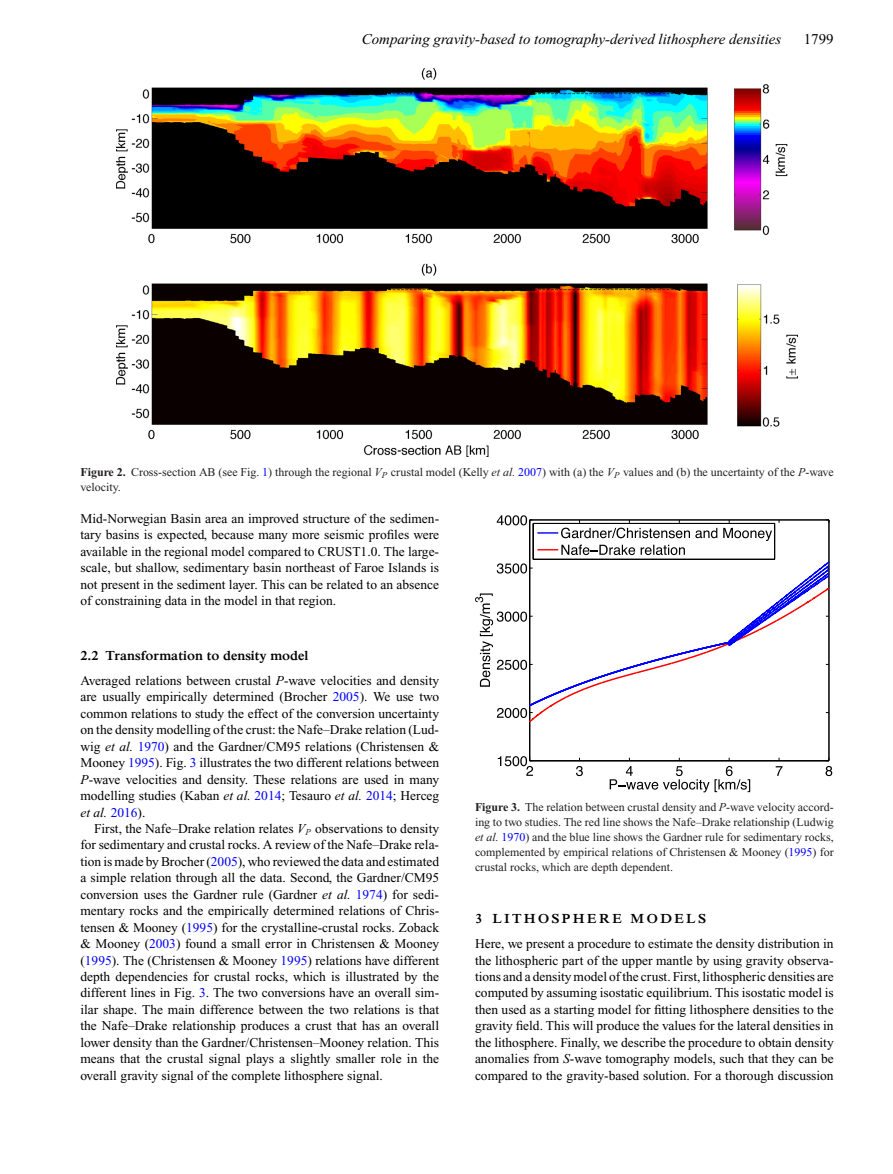
<style>
.page{position:relative;width:893px;height:1174px;background:#fff}
.page>*{position:absolute;margin:0;border:0;box-sizing:border-box;transform-origin:0 0}
.t1{font:italic 15px "Times New Roman";color:#000}
.t2{font:15px "Times New Roman";color:#000}
.t3{font:13.5px/16.5px "Times New Roman";color:#000;text-align:justify}
.t4{font:600 13.5px "Times NRMT";color:#000}
.t5{font:600 13.5px "Times NRMT";letter-spacing:.17em;color:#000}
.t6{font:12px/15px "Times New Roman";color:#231f20}
.s1{font-weight:700}
.s2{color:#00f}
.s3{font-style:italic}
</style>
<div class="page">
<img style="left:117px;top:68px;width:680px;height:389px">
<svg style="left:576px;top:766px;width:7px;height:10px"></svg>
<svg style="left:776px;top:766px;width:6px;height:9px"></svg>
<svg style="left:825px;top:757px;width:7px;height:19px"></svg>
<svg style="left:498px;top:756px;width:35px;height:19px"></svg>
<hr style="left:530px;top:760px;width:299px;height:1px;background:#000">
<hr style="left:529px;top:520px;width:1px;height:240px;background:#000">
<hr style="left:828px;top:520px;width:1px;height:240px;background:#000">
<svg style="left:610px;top:766px;width:140px;height:26px"></svg>
<svg style="left:475px;top:515px;width:354px;height:210px"></svg>
<p class="t1" style="left:362px;top:33px;width:421px">Comparing gravity-based to tomography-derived lithosphere densities</p>
<p class="t2" style="left:804px;top:33px;width:31px">1799</p>
<p class="t6" style="left:80px;top:465px;width:755px"><span class="s1">Figure 2.</span> Cross-section AB (see Fig. <span class="s2">1</span>) through the regional <span class="s3">V</span><sub>P</sub> crustal model (Kelly <span class="s3">et al.</span> <span class="s2">2007</span>) with (a) the <span class="s3">V</span><sub>P</sub> values and (b) the uncertainty of the <span class="s3">P</span>-wave velocity.</p>
<p class="t3" style="left:80px;top:511px;width:360px">Mid-Norwegian Basin area an improved structure of the sedimen&shy;tary basins is expected, because many more seismic profiles were available in the regional model compared to CRUST1.0. The large&shy;scale, but shallow, sedimentary basin northeast of Faroe Islands is not present in the sediment layer. This can be related to an absence of constraining data in the model in that region.</p>
<p class="t4" style="left:80px;top:651px;width:230px">2.2 Transformation to density model</p>
<p class="t3" style="left:80px;top:673px;width:360px">Averaged relations between crustal <span class="s3">P</span>-wave velocities and density are usually empirically determined (Brocher <span class="s2">2005</span>). We use two common relations to study the effect of the conversion uncertainty on the density modelling of the crust: the Nafe–Drake relation (Lud&shy;wig <span class="s3">et al.</span> <span class="s2">1970</span>) and the Gardner/CM95 relations (Christensen &amp; Mooney <span class="s2">1995</span>). Fig. <span class="s2">3</span> illustrates the two different relations between <span class="s3">P</span>-wave velocities and density. These relations are used in many modelling studies (Kaban <span class="s3">et al.</span> <span class="s2">2014</span>; Tesauro <span class="s3">et al.</span> <span class="s2">2014</span>; Herceg <span class="s3">et al.</span> <span class="s2">2016</span>).</p>
<p class="t3" style="left:80px;top:821px;width:360px;text-indent:14px">First, the Nafe–Drake relation relates <span class="s3">V</span><sub>P</sub> observations to density for sedimentary and crustal rocks. A review of the Nafe–Drake rela&shy;tion is made by Brocher (<span class="s2">2005</span>), who reviewed the data and estimated a simple relation through all the data. Second, the Gardner/CM95 conversion uses the Gardner rule (Gardner <span class="s3">et al.</span> <span class="s2">1974</span>) for sedi&shy;mentary rocks and the empirically determined relations of Chris&shy;tensen &amp; Mooney (<span class="s2">1995</span>) for the crystalline-crustal rocks. Zoback &amp; Mooney (<span class="s2">2003</span>) found a small error in Christensen &amp; Mooney (<span class="s2">1995</span>). The (Christensen &amp; Mooney <span class="s2">1995</span>) relations have different depth dependencies for crustal rocks, which is illustrated by the different lines in Fig. <span class="s2">3</span>. The two conversions have an overall sim&shy;ilar shape. The main difference between the two relations is that the Nafe–Drake relationship produces a crust that has an overall lower density than the Gardner/Christensen–Mooney relation. This means that the crustal signal plays a slightly smaller role in the overall gravity signal of the complete lithosphere signal.</p>
<p class="t6" style="left:475px;top:801px;width:360px;text-align:justify"><span class="s1">Figure 3.</span> The relation between crustal density and <span class="s3">P</span>-wave velocity accord&shy;ing to two studies. The red line shows the Nafe–Drake relationship (Ludwig <span class="s3">et al.</span> <span class="s2">1970</span>) and the blue line shows the Gardner rule for sedimentary rocks, complemented by empirical relations of Christensen &amp; Mooney (<span class="s2">1995</span>) for crustal rocks, which are depth dependent.</p>
<p class="t5" style="left:475px;top:914px;width:233px">3 LITHOSPHERE MODELS</p>
<p class="t3" style="left:475px;top:936px;width:360px">Here, we present a procedure to estimate the density distribution in the lithospheric part of the upper mantle by using gravity observa&shy;tions and a density model of the crust. First, lithospheric densities are computed by assuming isostatic equilibrium. This isostatic model is then used as a starting model for fitting lithosphere densities to the gravity field. This will produce the values for the lateral densities in the lithosphere. Finally, we describe the procedure to obtain density anomalies from <span class="s3">S</span>-wave tomography models, such that they can be compared to the gravity-based solution. For a thorough discussion</p>
</div>
